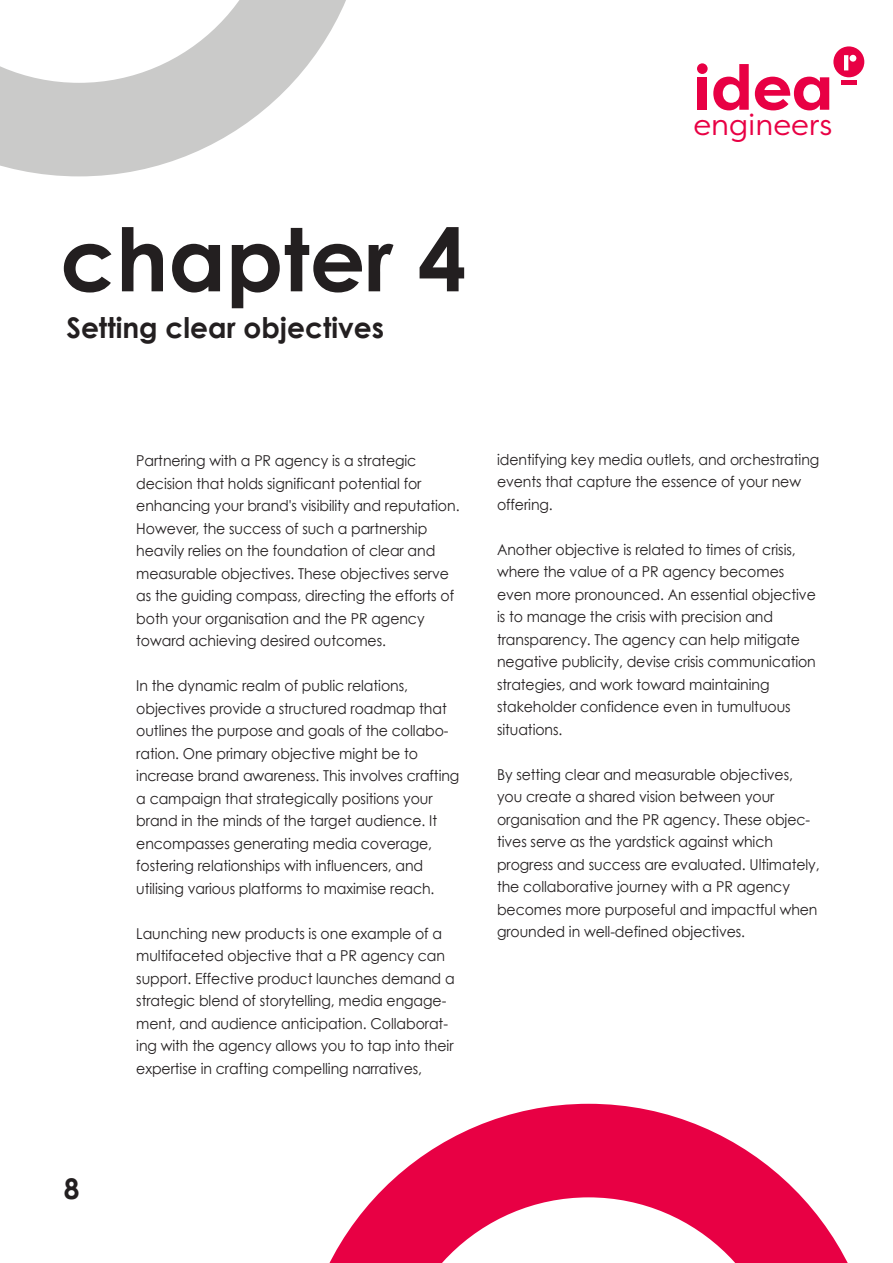
<style>
.page{position:relative;width:893px;height:1263px;background:#fff}
.page>*{position:absolute;margin:0;border:0;box-sizing:border-box;transform-origin:0 0}
.t1{font:700 87.15px "Century Gothic";color:#231f20}
.t2{font:29.85px "Filson Pro";color:#e80044}
.t3{font:700 28.5px "Century Gothic";color:#231f20}
.t4{font:15px/22.5px "Century Gothic";letter-spacing:-.005em;color:#231f20;scale:.94 1}
</style>
<div class="page">
<div style="left:698px;top:77px;width:9px;height:33px;background:#e80044"></div>
<svg style="left:713px;top:64px;width:36px;height:46px"></svg>
<div style="left:697px;top:63px;width:11px;height:11px;background:#e80044;border-radius:50%"></div>
<svg style="left:755px;top:46px;width:109px;height:64px"></svg>
<svg style="left:329px;top:1104px;width:519px;height:159px;fill:#e80044"></svg>
<svg style="left:0;top:0;width:346px;height:176px;fill:#cacac9"></svg>
<h1 class="t1" style="left:60px;top:205px;width:408px">chapter 4</h1>
<h3 class="t3" style="left:66px;top:310px;width:319px">Setting clear objectives</h3>
<h2 class="t2" style="left:693px;top:105px;width:140px">engineers</h2>
<h3 class="t3" style="left:64px;top:1171px;width:17px">8</h3>
<p class="t4" style="left:136px;top:449px;width:345px">Partnering with a PR agency is a strategic decision that holds significant potential for enhancing your brand's visibility and reputation.<br>However, the success of such a partnership heavily relies on the foundation of clear and measurable objectives. These objectives serve as the guiding compass, directing the efforts of both your organisation and the PR agency toward achieving desired outcomes.</p>
<p class="t4" style="left:136px;top:674px;width:345px">In the dynamic realm of public relations, objectives provide a structured roadmap that outlines the purpose and goals of the collabo&shy;ration. One primary objective might be to increase brand awareness. This involves crafting a campaign that strategically positions your brand in the minds of the target audience. It encompasses generating media coverage, fostering relationships with influencers, and utilising various platforms to maximise reach.</p>
<p class="t4" style="left:136px;top:922px;width:340px">Launching new products is one example of a multifaceted objective that a PR agency can support. Effective product launches demand a strategic blend of storytelling, media engage&shy;ment, and audience anticipation. Collaborat&shy;ing with the agency allows you to tap into their expertise in crafting compelling narratives,</p>
<p class="t4" style="left:497px;top:448px;width:344px">identifying key media outlets, and orchestrating events that capture the essence of your new offering.</p>
<p class="t4" style="left:497px;top:538px;width:341px">Another objective is related to times of crisis, where the value of a PR agency becomes even more pronounced. An essential objective is to manage the crisis with precision and transparency. The agency can help mitigate negative publicity, devise crisis communication strategies, and work toward maintaining stakeholder confidence even in tumultuous situations.</p>
<p class="t4" style="left:497px;top:763px;width:345px">By setting clear and measurable objectives, you create a shared vision between your organisation and the PR agency. These objec&shy;tives serve as the yardstick against which progress and success are evaluated. Ultimately, the collaborative journey with a PR agency becomes more purposeful and impactful when grounded in well-defined objectives.</p>
</div>
